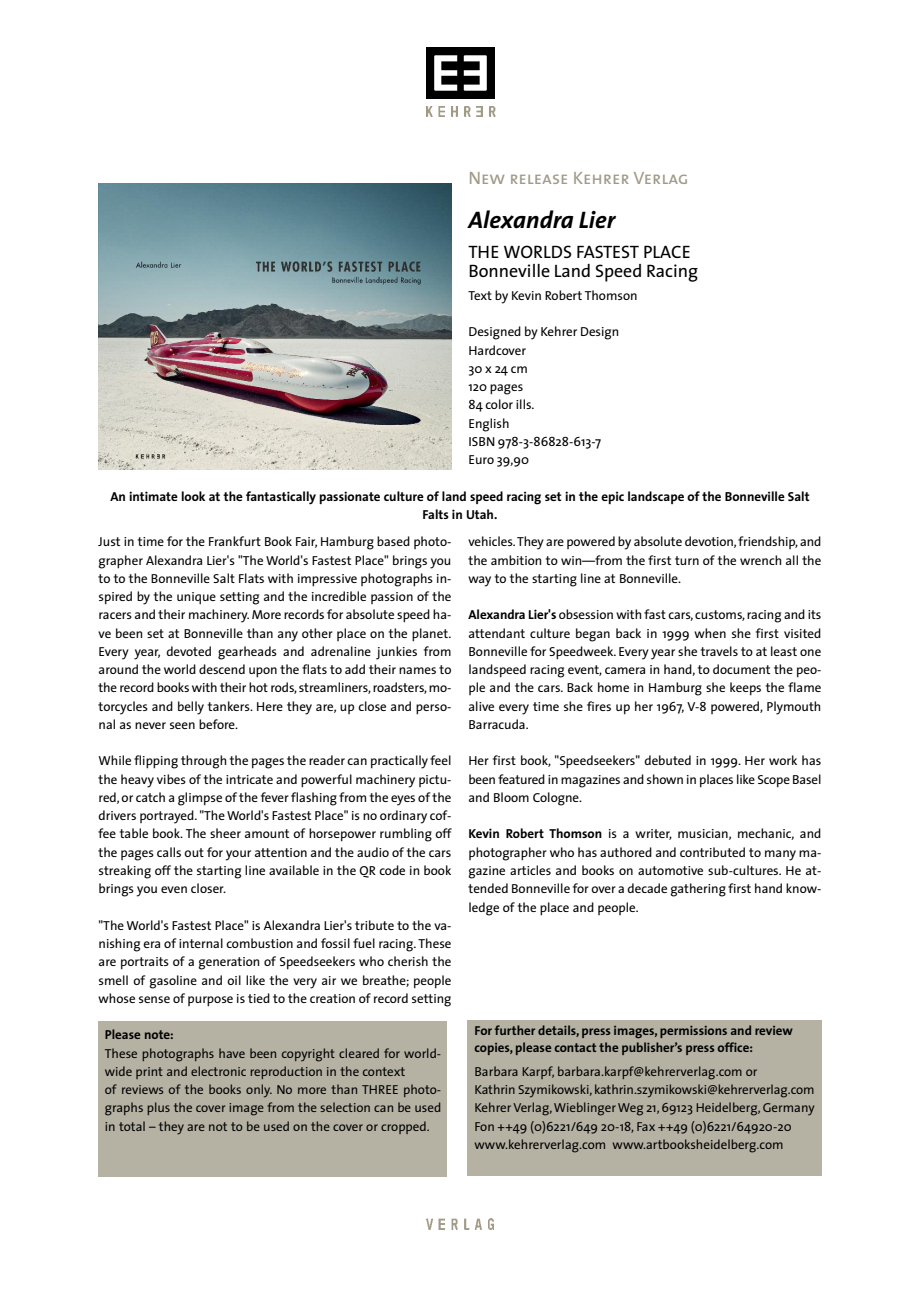
<style>
.page{position:relative;width:920px;height:1290px;background:#fff}
.page>*{position:absolute;margin:0;border:0;box-sizing:border-box;transform-origin:0 0}
.t1{font:italic 700 24px "The Sans";color:#000}
.t2{font:18px/19.5px "The Sans";color:#000}
.t3{font:18px "The Sans Caps";color:#a19a87}
.t4{font:13.05px/18.3px "The Sans";color:#000;text-align:justify}
.t5{font:700 13.05px/16.5px "The Sans";color:#000}
.s1{font-weight:700}
</style>
<div class="page">
<img style="left:426px;top:1219px;width:68px;height:10px">
<img style="left:426px;top:48px;width:68px;height:51px">
<img style="left:426px;top:106px;width:70px;height:11px">
<div style="left:467px;top:1020px;width:354px;height:156px;background:#b5b2a4"></div>
<div style="left:99px;top:1021px;width:348px;height:155px;background:#b5b2a4"></div>
<img style="left:99px;top:183px;width:352px;height:286px">
<h2 class="t3" style="left:468px;top:172px;width:222px">New release Kehrer Verlag</h2>
<h1 class="t1" style="left:468px;top:210px;width:148px">Alexandra Lier</h1>
<h2 class="t2" style="left:468px;top:244px;width:231px">THE WORLDS FASTEST PLACE<br>Bonneville Land Speed Racing</h2>
<p class="t4" style="left:468px;top:288px;width:171px">Text by Kevin Robert Thomson</p>
<p class="t4" style="left:468px;top:324px;width:152px;text-align:left">Designed by Kehrer Design<br>Hardcover<br>30x24cm<br>120 pages<br>84 color ills.<br>English<br>ISBN 978-3-86828-613-7<br>Euro 39,90</p>
<p class="t5" style="left:110px;top:488px;width:701px;line-height:18.3px;text-align:center">An intimate look at the fantastically passionate culture of land speed racing set in the epic landscape of the Bonneville Salt<br>Falts in Utah.</p>
<p class="t4" style="left:99px;top:534px;width:354px">Just in time for the Frankfurt Book Fair, Hamburg based photo&shy;grapher Alexandra Lier's "The World's Fastest Place" brings you to to the Bonneville Salt Flats with impressive photographs in&shy;spired by the unique setting and the incredible passion of the racers and their machinery.More records for absolute speed ha&shy;ve been set at Bonneville than any other place on the planet.<br>Every year, devoted gearheads and adrenaline junkies from around the world descend upon the flats to add their names to the record books with their hot rods, streamliners,roadsters,mo&shy;torcycles and belly tankers. Here they are, up close and perso&shy;nal as never seen before.</p>
<p class="t4" style="left:99px;top:753px;width:354px">While flipping through the pages the reader can practically feel the heavy vibes of the intricate and powerful machinery pictu&shy;red, or catch a glimpse of the fever flashing from the eyes of the drivers portrayed. "TheWorld's Fastest Place" is no ordinary cof&shy;fee table book. The sheer amount of horsepower rumbling off the pages calls out for your attention and the audio of the cars streaking off the starting line available in the QR code in book brings you even closer.</p>
<p class="t4" style="left:99px;top:917px;width:354px">"The World's Fastest Place" is Alexandra Lier's tribute to the va&shy;nishing era of internal combustion and fossil fuel racing. These are portraits of a generation of Speedseekers who cherish the smell of gasoline and oil like the very air we breathe; people whose sense of purpose is tied to the creation of record setting</p>
<p class="t5" style="left:105px;top:1028px;width:71px">Please note:</p>
<p class="t4" style="left:105px;top:1045px;width:338px;text-align:left">These photographs have been copyright cleared for world&shy;wide print and electronic reproduction in the context<br>of reviews of the books only. No more than THREE photo&shy;graphs plus the cover image from the selection can be used in total – they are not to be used on the cover or cropped.</p>
<p class="t4" style="left:468px;top:534px;width:354px">vehicles.They are powered by absolute devotion,friendship, and the ambition to win—from the first turn of the wrench all the way to the starting line at Bonneville.</p>
<p class="t4" style="left:468px;top:607px;width:354px"><span class="s1">Alexandra Lier's</span> obsession with fast cars, customs,racing and its attendant culture began back in 1999 when she first visited Bonneville for Speedweek. Every year she travels to at least one landspeed racing event, camera in hand, to document the peo&shy;ple and the cars. Back home in Hamburg she keeps the flame alive every time she fires up her 1967, V-8 powered, Plymouth Barracuda.</p>
<p class="t4" style="left:468px;top:753px;width:354px">Her first book, "Speedseekers" debuted in 1999. Her work has been featured in magazines and shown in places like Scope Basel and Bloom Cologne.</p>
<p class="t4" style="left:468px;top:826px;width:354px"><span class="s1">Kevin Robert Thomson</span> is a writer, musician, mechanic, and photographer who has authored and contributed to many ma&shy;gazine articles and books on automotive sub-cultures. He at&shy;tended Bonneville for over a decade gathering first hand know&shy;ledge of the place and people.</p>
<p class="t5" style="left:474px;top:1024px;width:320px">For further details, press images, permissions and review copies, please contact the publisher’s press office:</p>
<p class="t4" style="left:474px;top:1063px;width:342px;text-align:left">Barbara Karpf, barbara.karpf@kehrerverlag.com or<br>Kathrin Szymikowski, kathrin.szymikowski@kehrerverlag.com Kehrer Verlag,WieblingerWeg 21,69123 Heidelberg,Germany Fon ++49 (0)6221/649 20-18, Fax ++49 (0)6221/64920-20 www.kehrerverlag.com www.artbooksheidelberg.com</p>
</div>
